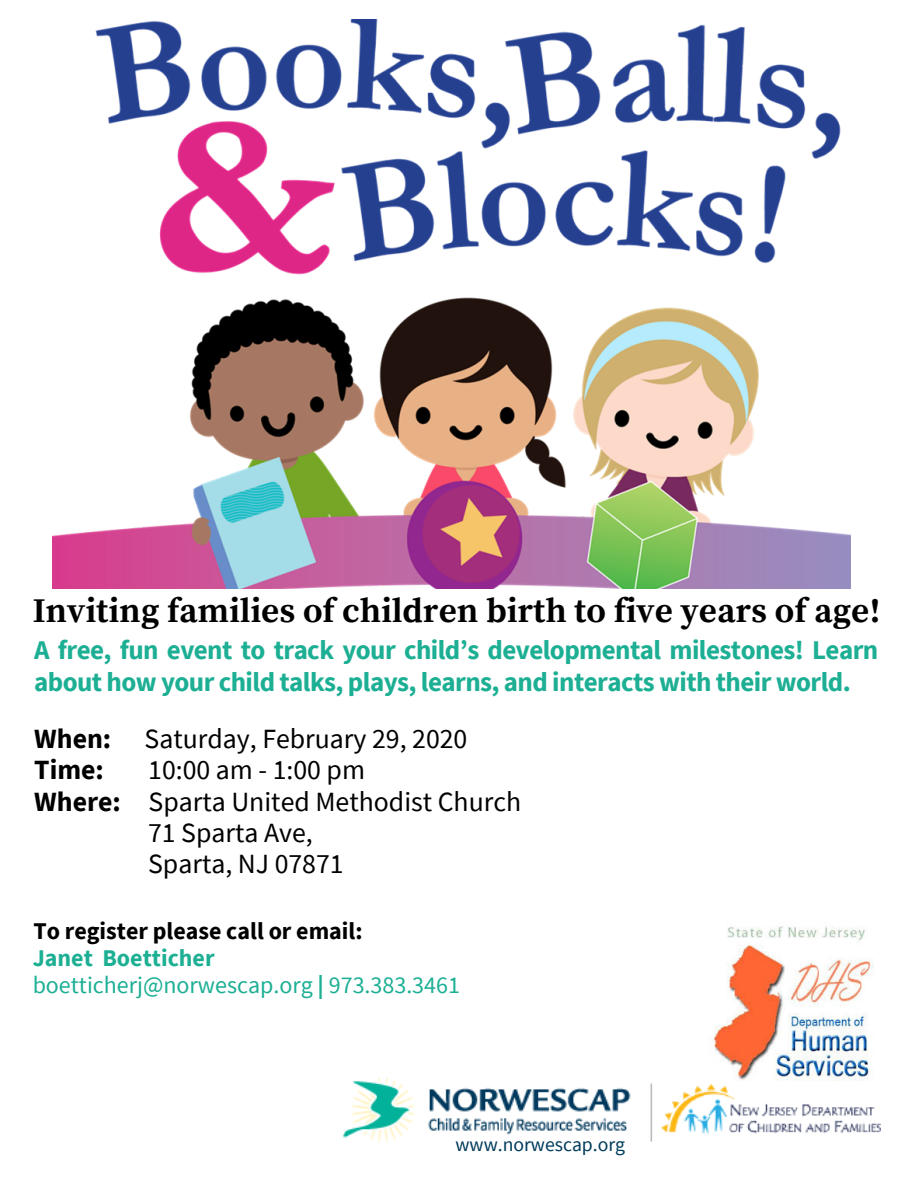
<style>
.page{position:relative;width:918px;height:1188px;background:#fff}
.page>*{position:absolute;margin:0;border:0;box-sizing:border-box;transform-origin:0 0}
.t1{font:700 34.5px "Source Serif Pro";color:#000}
.t2{font:27.75px/31.3px "Source Sans Pro";color:#000}
.t3{font:700 27px/32.4px "Source Sans Pro";letter-spacing:-.02em;color:#1caf94}
.t4{font:24px/27px "Source Sans Pro";color:#1caf94}
.t5{font:700 24px "Source Sans Pro";color:#000}
.t6{font:19.65px "Source Sans Pro";color:#003b5c}
.s1{font-weight:700}
</style>
<div class="page">
<img style="left:714px;top:926px;width:160px;height:151px">
<img style="left:53px;top:19px;width:797px;height:569px">
<img style="left:343px;top:1077px;width:538px;height:65px">
<p class="t1" style="left:33px;top:590px;width:850px">Inviting families of children birth to five years of age!</p>
<p class="t3" style="left:34px;top:633px;width:846px">A free, fun event to track your child’s developmental milestones! Learn about how your child talks, plays, learns, and interacts with their world.</p>
<p class="t2" style="left:34px;top:722px;width:435px"><span class="s1">When:</span> Saturday, February 29, 2020<br><span class="s1">Time:</span></p>
<p class="t2" style="left:148px;top:754px;width:218px">10:00 am - 1:00 pm</p>
<p class="t2" style="left:34px;top:785px;width:489px"><span class="s1">Where:</span> Sparta United Methodist Church</p>
<p class="t2" style="left:148px;top:816px;width:166px">71 Sparta Ave,</p>
<p class="t2" style="left:148px;top:848px;width:197px">Sparta, NJ 07871</p>
<p class="t5" style="left:33px;top:915px;width:331px">To register please call or email:</p>
<p class="t4" style="left:33px;top:944px;width:429px"><span class="s1">Janet Boetticher </span>boetticherj@norwescap.org <span class="s1">|</span> 973.383.3461</p>
<p class="t6" style="left:455px;top:1132px;width:171px">www.norwescap.org</p>
</div>
